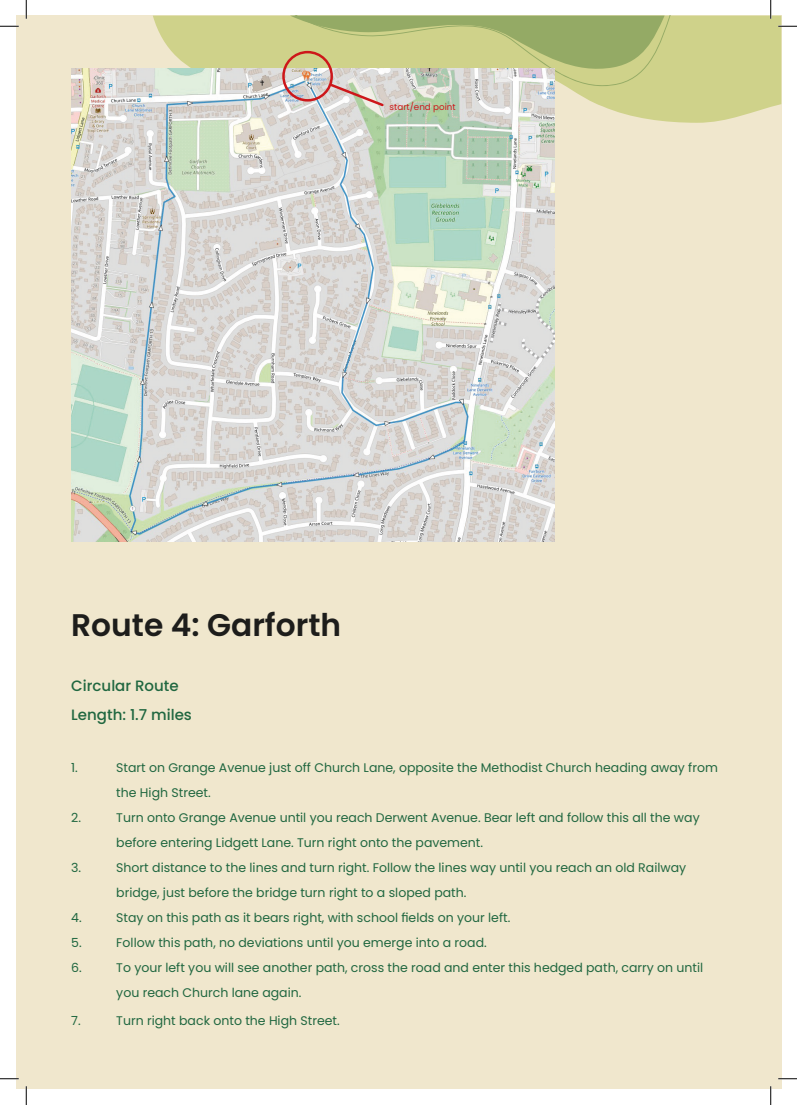
<style>
.page{position:relative;width:797px;height:1105px;background:#fff}
.page>*{position:absolute;margin:0;border:0;box-sizing:border-box;transform-origin:0 0}
.t1{font:600 31.25px "Poppins";color:#1d1d1b}
.t2{font:500 15px "Poppins";color:#206740}
.t3{font:12.5px/25px "Poppins";color:#206740}
.t4{font:8.75px "Poppins";color:#cd171a}
</style>
<div class="page">
<div style="left:16px;top:16px;width:765px;height:1073px;background:#f0e7cd"></div>
<svg style="left:153px;top:16px;width:628px;height:107px;background:#d3d492"></svg>
<img style="left:71px;top:69px;width:484px;height:473px">
<svg style="left:290px;top:16px;width:381px;height:92px;background:#c1c694"></svg>
<svg style="left:0;top:25px;width:19px;height:2px"></svg>
<svg style="left:778px;top:25px;width:19px;height:2px"></svg>
<svg style="left:0;top:1078px;width:19px;height:1px"></svg>
<svg style="left:778px;top:1078px;width:19px;height:1px"></svg>
<svg style="left:25px;top:0;width:2px;height:19px"></svg>
<svg style="left:25px;top:1086px;width:2px;height:19px"></svg>
<svg style="left:770px;top:0;width:1px;height:19px"></svg>
<svg style="left:770px;top:1086px;width:1px;height:19px"></svg>
<p class="t4" style="left:389px;top:101px;width:68px">start/end point</p>
<p class="t1" style="left:71px;top:607px;width:271px">Route 4: Garforth</p>
<p class="t2" style="left:71px;top:677px;width:109px">Circular Route</p>
<p class="t2" style="left:71px;top:706px;width:122px">Length: 1.7 miles</p>
<p class="t3" style="left:71px;top:755px;width:8px">1.</p>
<p class="t3" style="left:116px;top:755px;width:603px">Start on Grange Avenue just off Church Lane, opposite the Methodist Church heading away from the High Street.</p>
<p class="t3" style="left:71px;top:805px;width:11px">2.</p>
<p class="t3" style="left:116px;top:805px;width:585px">Turn onto Grange Avenue until you reach Derwent Avenue. Bear left and follow this all the way before entering Lidgett Lane. Turn right onto the pavement.</p>
<p class="t3" style="left:71px;top:855px;width:11px">3.</p>
<p class="t3" style="left:116px;top:855px;width:571px">Short distance to the lines and turn right. Follow the lines way until you reach an old Railway bridge, just before the bridge turn right to a sloped path.</p>
<p class="t3" style="left:71px;top:905px;width:12px">4.</p>
<p class="t3" style="left:116px;top:905px;width:395px">Stay on this path as it bears right, with school fields on your left.</p>
<p class="t3" style="left:71px;top:930px;width:12px">5.</p>
<p class="t3" style="left:116px;top:930px;width:372px">Follow this path, no deviations until you emerge into a road.</p>
<p class="t3" style="left:71px;top:955px;width:12px">6.</p>
<p class="t3" style="left:116px;top:955px;width:588px">To your left you will see another path, cross the road and enter this hedged path, carry on until you reach Church lane again.</p>
<p class="t3" style="left:71px;top:1008px;width:11px">7.</p>
<p class="t3" style="left:116px;top:1008px;width:225px">Turn right back onto the High Street.</p>
</div>
